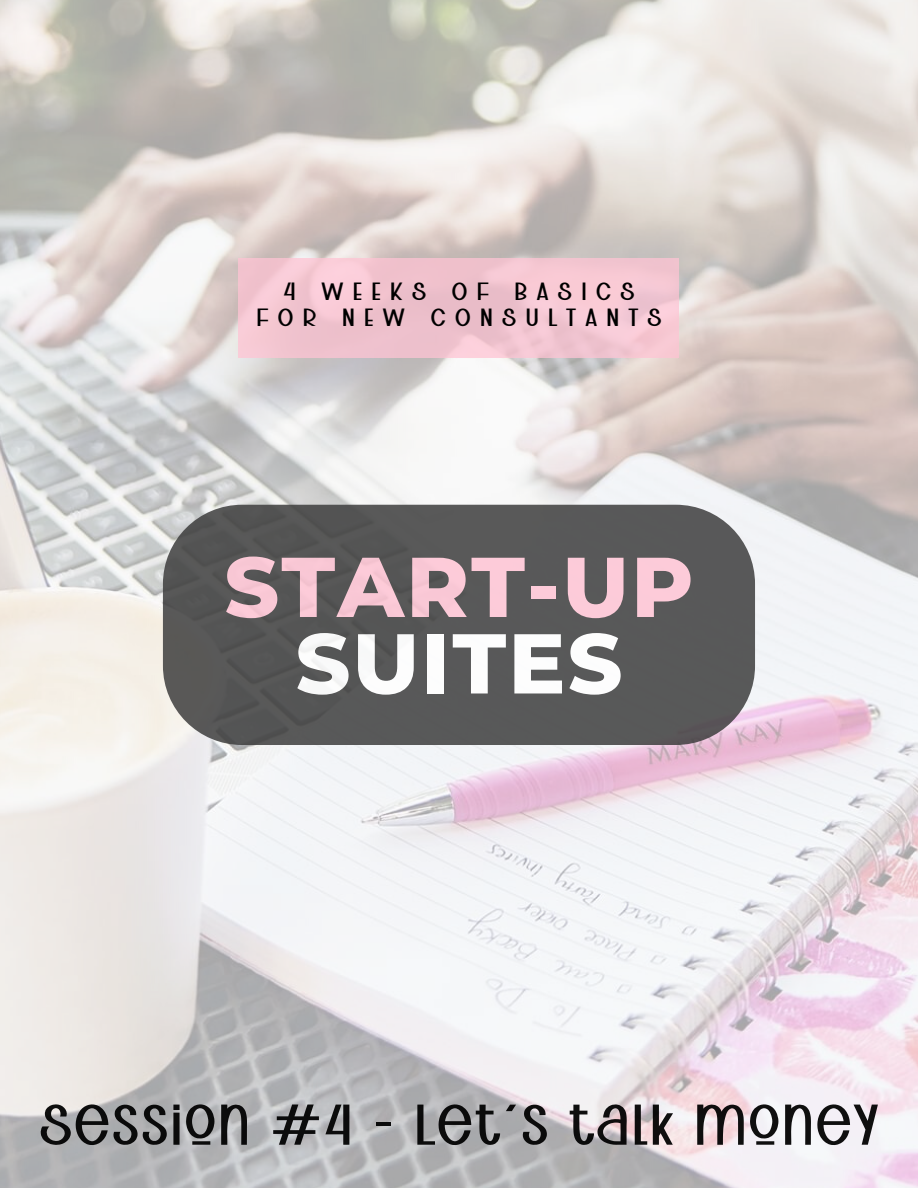
<style>
.page{position:relative;width:918px;height:1188px;background:#fff}
.page>*{position:absolute;margin:0;border:0;box-sizing:border-box;transform-origin:0 0}
.t1{font:800 84.6px "Montserrat";letter-spacing:.025em;color:#ffc4d4}
.t2{font:800 84.6px "Montserrat";letter-spacing:.025em;color:#fff}
.t3{font:61.95px "Christabelle Sans";letter-spacing:.035em;color:#000}
.t4{font:27px/25.8px "Christabelle Sans";letter-spacing:.35em;color:#000;text-align:center}
</style>
<div class="page">
<img style="left:0;top:0;width:918px;height:1188px">
<div style="left:239px;top:258px;width:440px;height:100px;background:#f1c4cf"></div>
<div style="left:163px;top:505px;width:592px;height:240px;background:#585859;border-radius:79px"></div>
<p class="t4" style="left:256px;top:282px;width:407px">4 WEEKS OF BASICS<br>FOR NEW CONSULTANTS</p>
<h1 class="t1" style="left:224px;top:535px;width:471px">START-UP</h1>
<h1 class="t2" style="left:296px;top:612px;width:328px">SUITES</h1>
<h2 class="t3" style="left:40px;top:1094px;width:840px">SESSION #4 - LET'S TALK MONEY</h2>
</div>
